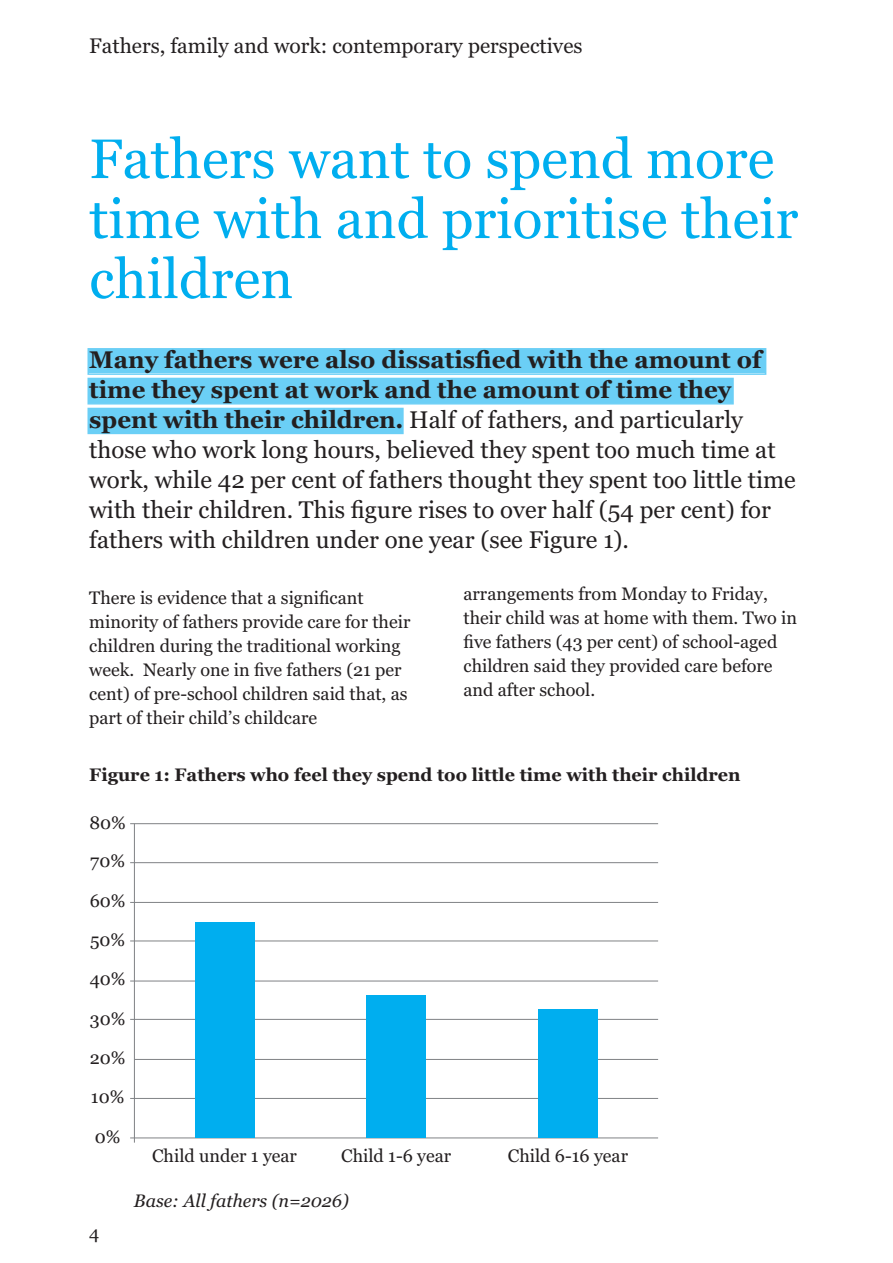
<style>
.page{position:relative;width:893px;height:1263px;background:#fff}
.page>*{position:absolute;margin:0;border:0;box-sizing:border-box;transform-origin:0 0}
.t1{font:55.5px/60px "Georgia";color:#00aeef}
.t2{font:24px/30px "Georgia";color:#231f20}
.t3{font:21px "Georgia";color:#231f20}
.t4{font:18px/24px "Georgia";color:#231f20}
.t5{font:700 18px "Georgia";color:#231f20}
.t6{font:italic 18px "Georgia";color:#231f20}
.s1{font-weight:700}
</style>
<div class="page">
<div style="left:89px;top:409px;width:313px;height:24px;background:#6bcff6"></div>
<div style="left:87px;top:408px;width:317px;height:26px;border:2px solid #6bcff6"></div>
<div style="left:89px;top:379px;width:643px;height:24px;background:#6bcff6"></div>
<div style="left:87px;top:378px;width:647px;height:26px;border:2px solid #6bcff6"></div>
<div style="left:89px;top:350px;width:676px;height:23px;background:#6bcff6"></div>
<div style="left:87px;top:348px;width:679px;height:27px;border:2px solid #6bcff6"></div>
<hr style="left:130px;top:1137px;width:528px;height:1px;background:#808285">
<hr style="left:134px;top:1059px;width:524px;height:1px;background:#808285">
<hr style="left:130px;top:981px;width:528px;height:1px;background:#808285">
<hr style="left:130px;top:902px;width:528px;height:1px;background:#808285">
<hr style="left:130px;top:823px;width:528px;height:1px;background:#808285">
<hr style="left:134px;top:824px;width:1px;height:318px;background:#808285">
<hr style="left:130px;top:862px;width:528px;height:1px;background:#808285">
<hr style="left:130px;top:1019px;width:528px;height:1px;background:#808285">
<hr style="left:130px;top:940px;width:528px;height:1px;background:#808285">
<hr style="left:130px;top:1098px;width:528px;height:1px;background:#808285">
<div style="left:366px;top:995px;width:60px;height:142px;background:#00aeef"></div>
<div style="left:538px;top:1009px;width:60px;height:128px;background:#00aeef"></div>
<div style="left:195px;top:922px;width:59px;height:215px;background:#00aeef"></div>
<p class="t3" style="left:89px;top:37px;width:495px">Fathers, family and work: contemporary perspectives</p>
<h1 class="t1" style="left:89px;top:133px;width:710px">Fathers want to spend more time with and prioritise their children</h1>
<p class="t2" style="left:89px;top:346px;width:708px"><span class="s1">Many fathers were also dissatisfied with the amount of time they spent at work and the amount of time they spent with their children.</span> Half of fathers, and particularly those who work long hours, believed they spent too much time at work, while 42 per cent of fathers thought they spent too little time with their children. This figure rises to over half (54 per cent) for fathers with children under one year (see Figure 1).</p>
<p class="t4" style="left:89px;top:587px;width:323px">There is evidence that a significant minority of fathers provide care for their children during the traditional working week. Nearly one in five fathers (21 per cent) of pre-school children said that, as part of their child’s childcare</p>
<p class="t4" style="left:463px;top:583px;width:335px">arrangements from Monday to Friday, their child was at home with them. Two in five fathers (43 per cent) of school-aged children said they provided care before and after school.</p>
<p class="t5" style="left:89px;top:767px;width:653px">Figure 1: Fathers who feel they spend too little time with their children</p>
<p class="t4" style="left:89px;top:812px;width:38px">80%</p>
<p class="t4" style="left:90px;top:843px;width:37px;line-height:39.3px">70%<br>60%</p>
<p class="t4" style="left:90px;top:922px;width:37px;line-height:39.2px;text-align:justify">50% 40% 30% 20% 10%</p>
<p class="t4" style="left:95px;top:1126px;width:27px">0%</p>
<p class="t4" style="left:152px;top:1145px;width:146px">Child under 1 year</p>
<p class="t4" style="left:341px;top:1145px;width:112px">Child 1-6 year</p>
<p class="t4" style="left:508px;top:1145px;width:122px">Child 6-16 year</p>
<p class="t4" style="left:89px;top:1222px;width:12px">4</p>
<p class="t6" style="left:134px;top:1193px;width:216px">Base: All fathers (n=2026)</p>
</div>
